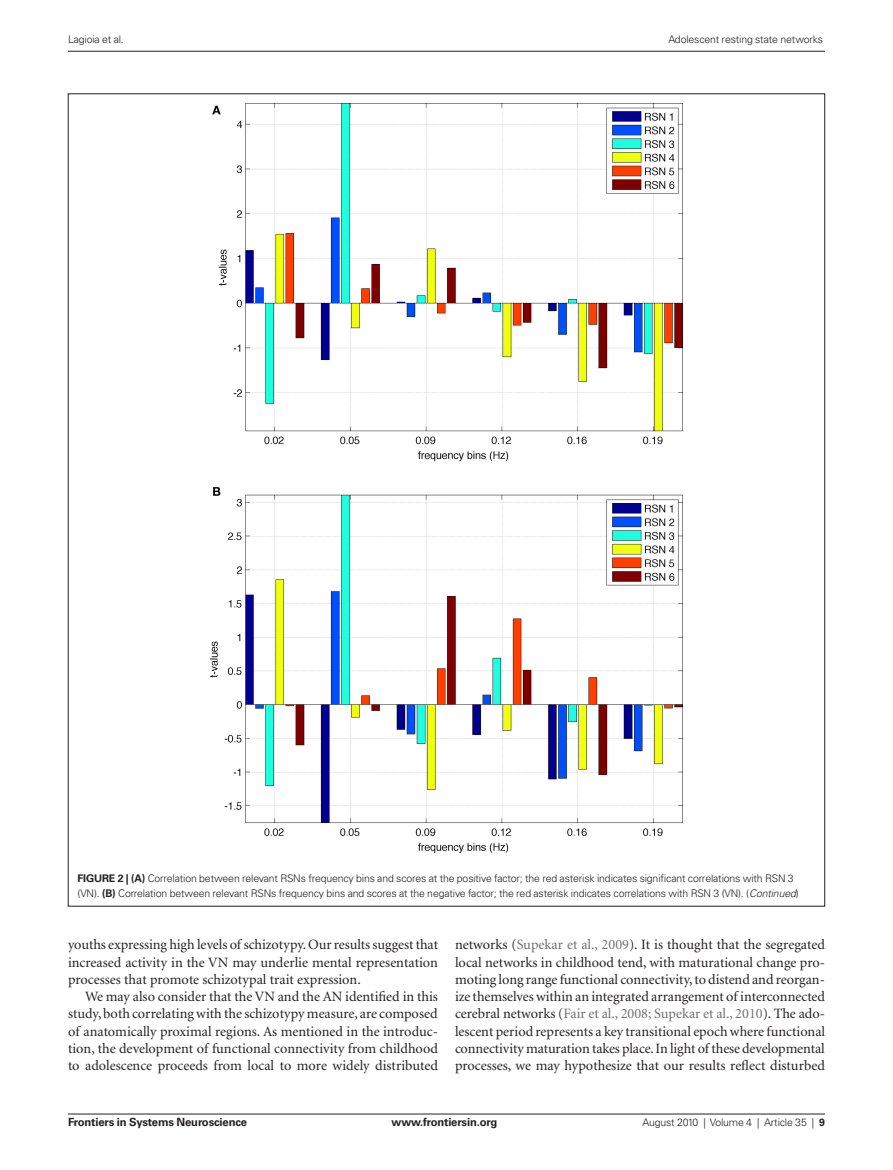
<style>
.page{position:relative;width:893px;height:1170px;background:#fff}
.page>*{position:absolute;margin:0;border:0;box-sizing:border-box;transform-origin:0 0}
.ART_tx{font:14.25px/17.2px "Minion";color:#231f20;text-align:justify}
.ART_tx1{font:14.25px/17.2px "Minion";color:#231f20;text-align:justify}
.t1{font:700 11.25px "Univers";letter-spacing:-.015em;color:#231f20}
.FIGURE_tx{font:300 10.5px/14.2px "Univers";letter-spacing:-.015em;color:#231f20}
.s1{font-weight:700}
.s2{font-style:italic}
.s3{color:#6c6d70}
</style>
<div class="page">
<hr style="left:68px;top:1113px;width:757px;height:1px;background:#231f20">
<hr style="left:68px;top:51px;width:757px;height:1px;background:#231f20">
<img style="left:211px;top:103px;width:471px;height:749px">
<p class="FIGURE_tx" style="left:68px;top:32px;width:57px">Lagioia et al.</p>
<p class="FIGURE_tx" style="left:668px;top:32px;width:156px">Adolescent resting state networks</p>
<p class="FIGURE_tx" style="left:78px;top:871px;width:722px"><span class="s1">Figure 2 | (A)</span> Correlation between relevant RSNs frequency bins and scores at the positive factor; the red asterisk indicates significant correlations with RSN 3 (VN). <span class="s1">(B)</span> Correlation between relevant RSNs frequency bins and scores at the negative factor; the red asterisk indicates correlations with RSN 3 (VN). (<span class="s2">Continued</span>)</p>
<p class="ART_tx1" style="left:68px;top:936px;width:372px">youths expressing high levels of schizotypy. Our results suggest that increased activity in the VN may underlie mental representation processes that promote schizotypal trait expression.</p>
<p class="ART_tx" style="left:68px;top:988px;width:371px;text-indent:17px">We may also consider that the VN and the AN identified in this study, both correlating with the schizotypy measure, are composed of anatomically proximal regions. As mentioned in the introduc&shy;tion, the development of functional connectivity from childhood to adolescence proceeds from local to more widely distributed</p>
<p class="ART_tx" style="left:455px;top:936px;width:372px">networks (<span class="s3">Supekar et al., 2009</span>). It is thought that the segregated local networks in childhood tend, with maturational change pro&shy;moting long range functional connectivity, to distend and reorgan&shy;ize themselves within an integrated arrangement of interconnected cerebral networks (<span class="s3">Fair et al., 2008; Supekar et al., 2010</span>). The ado&shy;lescent period represents a key transitional epoch where functional connectivity maturation takes place. In light of these developmental processes, we may hypothesize that our results reflect disturbed</p>
<p class="t1" style="left:68px;top:1115px;width:181px">Frontiers in Systems Neuroscience</p>
<p class="t1" style="left:392px;top:1115px;width:107px">www.frontiersin.org</p>
<p class="FIGURE_tx" style="left:642px;top:1115px;width:184px">August 2010 | Volume 4 | Article 35 | <span class="s1">9</span></p>
</div>
